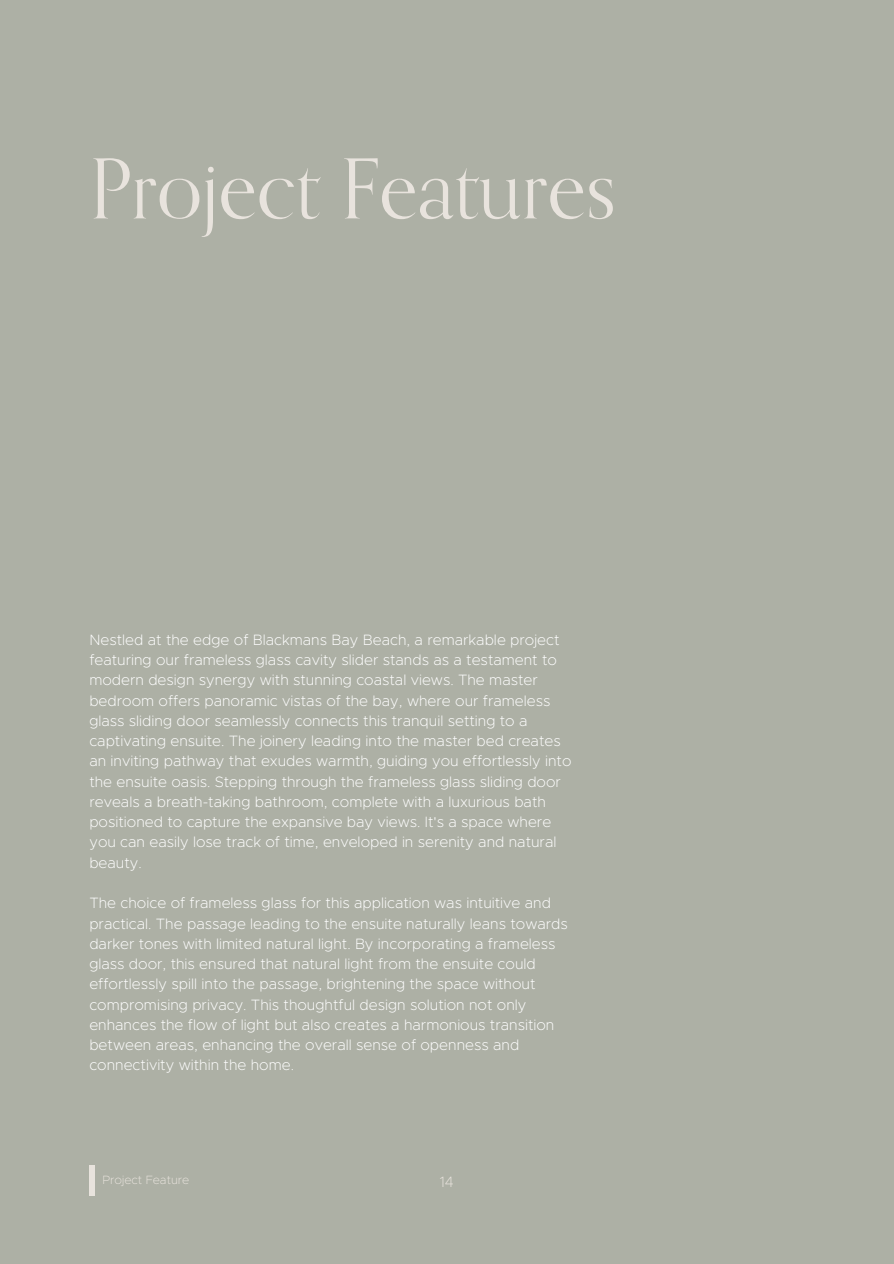
<style>
.page{position:relative;width:894px;height:1264px;background:#fff}
.page>*{position:absolute;margin:0;border:0;box-sizing:border-box;transform-origin:0 0}
.t1{font:82.65px "Orpheus Pro";color:#e8e3dd}
.t2{font:200 15px/20.2px "Metropolis";color:#fff}
.t3{font:200 15px "Metropolis";color:#e8e3dd}
.t4{font:200 12px "Metropolis";color:#e8e3dd}
</style>
<div class="page">
<div style="left:0;top:0;width:893px;height:1263px;background:#adb0a5"></div>
<div style="left:89px;top:1165px;width:6px;height:31px;background:#e8e3dd"></div>
<h1 class="t1" style="left:89px;top:137px;width:527px">Project Features</h1>
<p class="t2" style="left:89px;top:630px;width:483px">Nestled at the edge of Blackmans Bay Beach, a remarkable project featuring our frameless glass cavity slider stands as a testament to modern design synergy with stunning coastal views. The master bedroom offers panoramic vistas of the bay, where our frameless glass sliding door seamlessly connects this tranquil setting to a captivating ensuite. The joinery leading into the master bed creates an inviting pathway that exudes warmth, guiding you effortlessly into the ensuite oasis. Stepping through the frameless glass sliding door reveals a breath-taking bathroom, complete with a luxurious bath positioned to capture the expansive bay views. It's a space where you can easily lose track of time, enveloped in serenity and natural beauty.</p>
<p class="t2" style="left:89px;top:893px;width:480px">The choice of frameless glass for this application was intuitive and practical. The passage leading to the ensuite naturally leans towards darker tones with limited natural light. By incorporating a frameless glass door, this ensured that natural light from the ensuite could effortlessly spill into the passage, brightening the space without compromising privacy. This thoughtful design solution not only enhances the flow of light but also creates a harmonious transition between areas, enhancing the overall sense of openness and connectivity within the home.</p>
<h2 class="t4" style="left:102px;top:1174px;width:88px">Project Feature</h2>
<h2 class="t3" style="left:439px;top:1175px;width:16px">14</h2>
</div>
